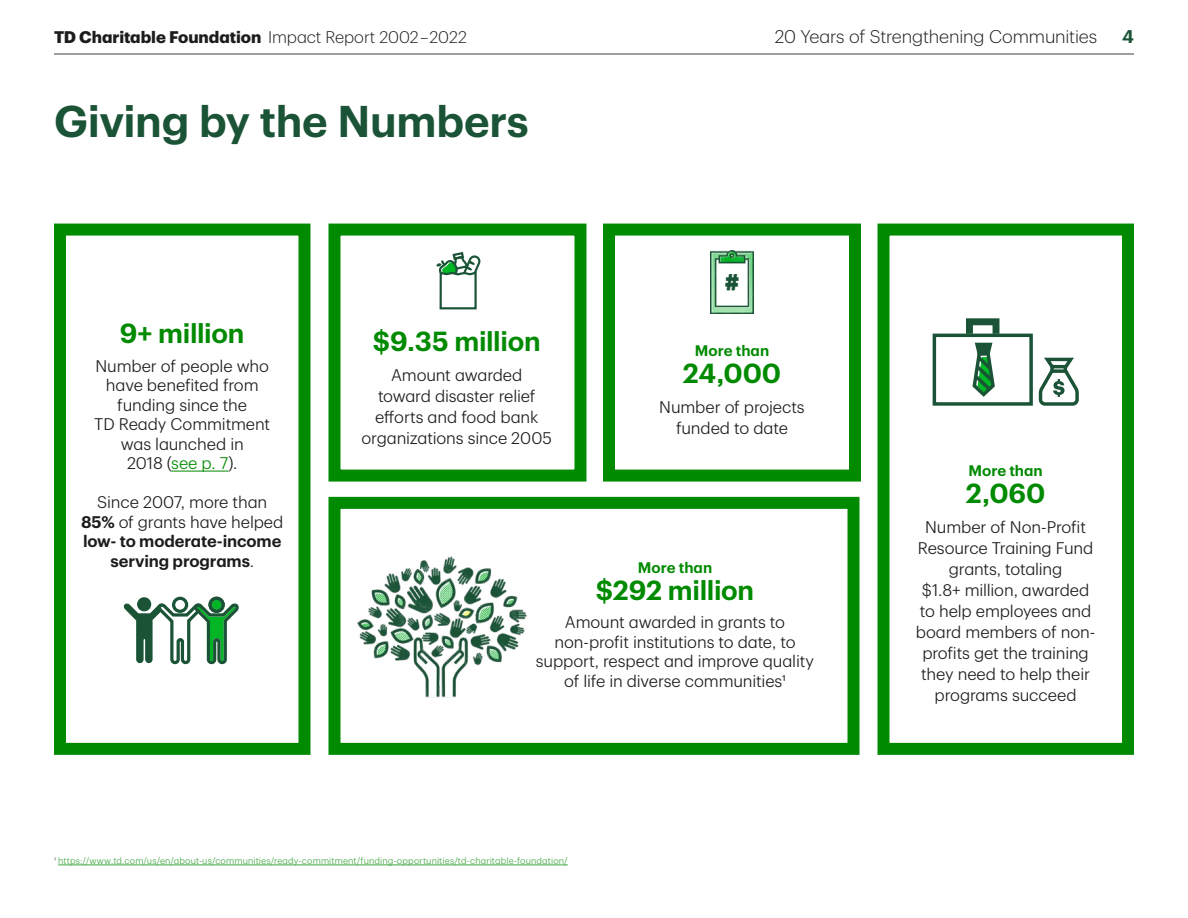
<style>
.page{position:relative;width:1188px;height:918px;background:#fff}
.page>*{position:absolute;margin:0;border:0;box-sizing:border-box;transform-origin:0 0}
.h2_Semilight_36_36_green{font:600 43.5px "TD Graphik";letter-spacing:-.005em;color:#1a5336}
.h3_Semibold_18_18_0p6_green_center{font:600 27px "TD Graphik";letter-spacing:-.01em;color:#008a00}
.t1{font:700 26.4px "TD Graphik";color:#1a5336}
.t2{font:300 18px "TD Graphik";letter-spacing:-.01em;color:#1c1c1c}
.t3{font:600 18px "TD Graphik";color:#1a5336}
.p3_Semilight_11_14_center{font:300 16.5px/21px "TD Graphik";letter-spacing:-.01em;color:#1c1c1c;text-align:center}
.p3_Semilight_11_14_center-2{font:600 16.5px/19.5px "TD Graphik";letter-spacing:-.01em;color:#1c1c1c;text-align:center}
.t4{font:700 16.5px "TD Graphik";letter-spacing:-.005em;color:#1c1c1c}
.h3_Semibold_18_18_0p6_green_center-2{font:600 15px "TD Graphik";color:#008a00}
.p5_footnote_Semlight_6_7_2_75K{font:300 9px "TD Graphik";letter-spacing:.015em;color:#40a740}
.s1{font-weight:300}
.s2{color:#008a00}
.s3{color:#555}
</style>
<div class="page">
<div style="left:328px;top:497px;width:532px;height:258px;border:12px solid #008a00"></div>
<div style="left:54px;top:224px;width:256px;height:531px;border:12px solid #008a00"></div>
<div style="left:878px;top:224px;width:256px;height:531px;border:12px solid #008a00"></div>
<div style="left:328px;top:224px;width:258px;height:258px;border:12px solid #008a00"></div>
<hr style="left:171px;top:471px;width:58px;height:1px;background:#008a00">
<div style="left:603px;top:224px;width:258px;height:258px;border:12px solid #008a00"></div>
<img style="left:710px;top:250px;width:44px;height:64px">
<div style="left:718px;top:271px;width:28px;height:27px;background:#fff"></div>
<hr style="left:58px;top:865px;width:510px;height:1px;background:#40a740">
<svg style="left:436px;top:252px;width:45px;height:58px"></svg>
<img style="left:357px;top:556px;width:170px;height:142px">
<svg style="left:933px;top:318px;width:146px;height:88px"></svg>
<svg style="left:124px;top:596px;width:115px;height:69px"></svg>
<hr style="left:54px;top:54px;width:1080px;height:1px;background:#414042">
<p class="t4" style="left:54px;top:24px;width:414px">TD Charitable Foundation <span class="s1">Impact Report 2002 – 2022</span></p>
<p class="t2" style="left:775px;top:23px;width:324px">20 Years of Strengthening Communities</p>
<p class="t3" style="left:1122px;top:23px;width:13px">4</p>
<h2 class="h2_Semilight_36_36_green" style="left:54px;top:88px;width:476px">Giving by the Numbers</h2>
<h3 class="t1" style="left:724px;top:263px;width:17px">#</h3>
<h3 class="h3_Semibold_18_18_0p6_green_center" style="left:120px;top:313px;width:126px">9+ million</h3>
<p class="p3_Semilight_11_14_center" style="left:94px;top:355px;width:178px;line-height:19.5px">Number of people who have benefited from funding since the<br>TD Ready Commitment was launched in<br>2018 (<span class="s2">see p. 7</span>).</p>
<p class="p3_Semilight_11_14_center-2" style="left:81px;top:491px;width:204px"><span class="s1">Since 2007, more than<br></span>85% <span class="s1">of grants have helped </span>low- to moderate-income serving programs<span class="s1">.</span></p>
<h3 class="h3_Semibold_18_18_0p6_green_center" style="left:373px;top:321px;width:169px">$9.35 million</h3>
<p class="p3_Semilight_11_14_center" style="left:362px;top:363px;width:192px">Amount awarded<br>toward disaster relief efforts and food bank organizations since 2005</p>
<h3 class="h3_Semibold_18_18_0p6_green_center-2" style="left:695px;top:339px;width:76px">More than</h3>
<h3 class="h3_Semibold_18_18_0p6_green_center" style="left:683px;top:353px;width:100px">24,000</h3>
<p class="p3_Semilight_11_14_center" style="left:659px;top:395px;width:147px">Number of projects funded to date</p>
<h3 class="h3_Semibold_18_18_0p6_green_center-2" style="left:638px;top:556px;width:76px">More than</h3>
<h3 class="h3_Semibold_18_18_0p6_green_center" style="left:596px;top:569px;width:160px">$292 million</h3>
<p class="p3_Semilight_11_14_center" style="left:536px;top:611px;width:280px;line-height:19.5px">Amount awarded in grants to non-profit institutions to date, to support, respect and improve quality of life in diverse communities1</p>
<p class="p5_footnote_Semlight_6_7_2_75K" style="left:54px;top:854px;width:515px"><span class="s3">1</span> https://www.td.com/us/en/about-us/communities/ready-commitment/funding-opportunities/td-charitable-foundation/</p>
<h3 class="h3_Semibold_18_18_0p6_green_center-2" style="left:968px;top:459px;width:76px">More than</h3>
<h3 class="h3_Semibold_18_18_0p6_green_center" style="left:966px;top:473px;width:81px">2,060</h3>
<p class="p3_Semilight_11_14_center" style="left:916px;top:516px;width:181px">Number of Non-Profit<br>Resource Training Fund grants, totaling<br>$1.8+ million, awarded to help employees and board members of non&shy;profits get the training they need to help their programs succeed</p>
</div>
